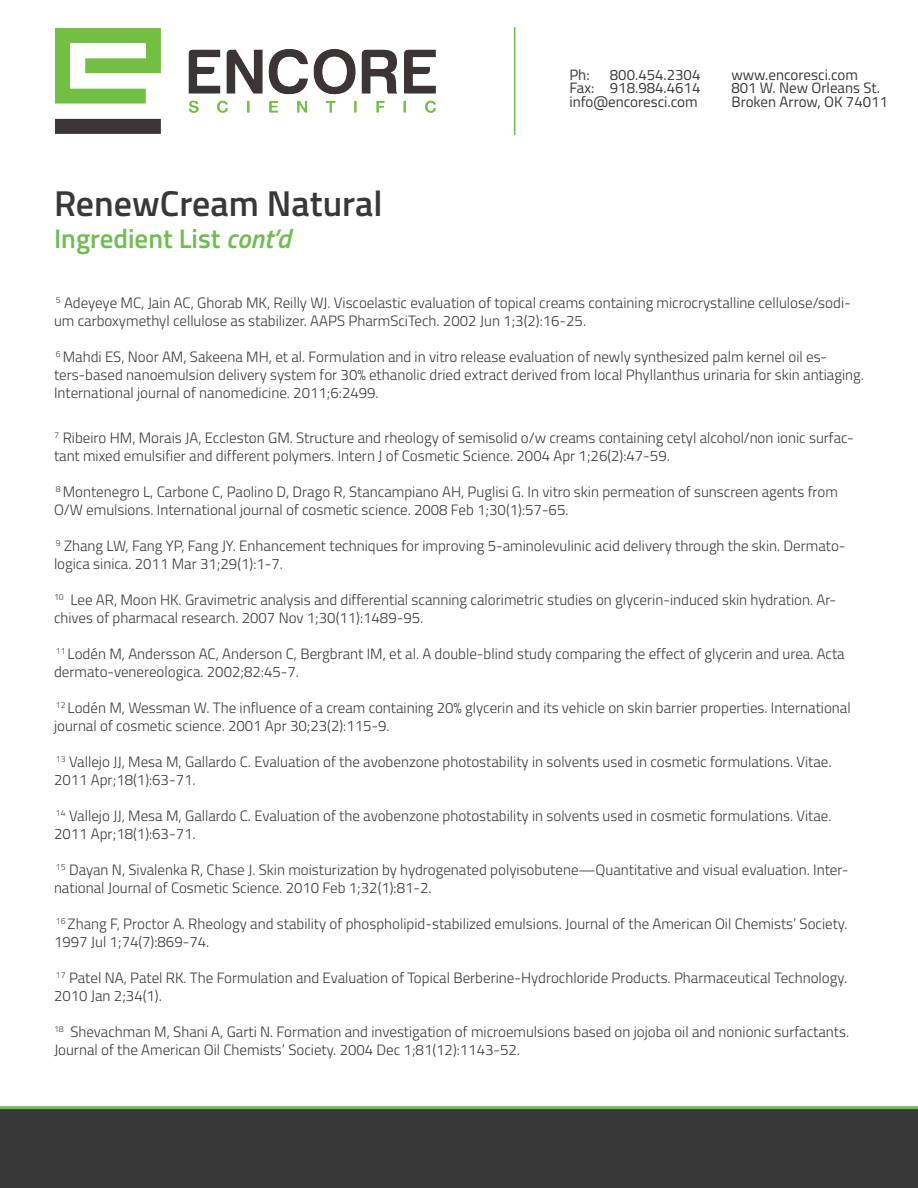
<style>
.page{position:relative;width:918px;height:1188px;background:#fff}
.page>*{position:absolute;margin:0;border:0;box-sizing:border-box;transform-origin:0 0}
.t1{font:600 36px "Titillium";color:#373837}
.t2{font:600 27px "Titillium";color:#70bc52}
.t3{font:300 15px/18px "Titillium";color:#373837}
.t4{font:15px/13.5px "Titillium";color:#373837}
.s1{font-style:italic}
</style>
<div class="page">
<img style="left:55px;top:29px;width:381px;height:104px">
<hr style="left:514px;top:27px;width:1px;height:108px;background:#70bc52">
<div style="left:0;top:1109px;width:918px;height:79px;background:#373837"></div>
<hr style="left:0;top:1106px;width:918px;height:3px;background:#70bc52">
<p class="t1" style="left:54px;top:176px;width:330px">RenewCream Natural</p>
<p class="t2" style="left:54px;top:219px;width:238px">Ingredient List <span class="s1">cont’d</span></p>
<p class="t4" style="left:569px;top:67px;width:130px">Ph:<br>Fax: info@encoresci.com</p>
<p class="t4" style="left:731px;top:67px;width:158px">www.encoresci.com<br>801 W. New Orleans St.<br>Broken Arrow, OK 74011</p>
<p class="t4" style="left:610px;top:67px;width:92px">800.454.2304</p>
<p class="t4" style="left:610px;top:81px;width:92px">918.984.4614</p>
<p class="t3" style="left:54px;top:293px;width:798px"><sup>5</sup> Adeyeye MC, Jain AC, Ghorab MK, Reilly WJ. Viscoelastic evaluation of topical creams containing microcrystalline cellulose/sodi&shy;um carboxymethyl cellulose as stabilizer. AAPS PharmSciTech. 2002 Jun 1;3(2):16-25.</p>
<p class="t3" style="left:54px;top:347px;width:811px"><sup>6</sup> Mahdi ES, Noor AM, Sakeena MH, et al. Formulation and in vitro release evaluation of newly synthesized palm kernel oil es&shy;ters-based nanoemulsion delivery system for 30% ethanolic dried extract derived from local Phyllanthus urinaria for skin antiaging.<br>International journal of nanomedicine. 2011;6:2499.</p>
<p class="t3" style="left:54px;top:428px;width:801px"><sup>7</sup> Ribeiro HM, Morais JA, Eccleston GM. Structure and rheology of semisolid o/w creams containing cetyl alcohol/non‐ionic surfac&shy;tant mixed emulsifier and different polymers. Intern J of Cosmetic Science. 2004 Apr 1;26(2):47-59.</p>
<p class="t3" style="left:54px;top:482px;width:785px"><sup>8</sup> Montenegro L, Carbone C, Paolino D, Drago R, Stancampiano AH, Puglisi G. In vitro skin permeation of sunscreen agents from<br>O/W emulsions. International journal of cosmetic science. 2008 Feb 1;30(1):57-65.</p>
<p class="t3" style="left:54px;top:536px;width:793px"><sup>9</sup> Zhang LW, Fang YP, Fang JY. Enhancement techniques for improving 5-aminolevulinic acid delivery through the skin. Dermato&shy;logica sinica. 2011 Mar 31;29(1):1-7.</p>
<p class="t3" style="left:54px;top:590px;width:784px"><sup>10</sup> Lee AR, Moon HK. Gravimetric analysis and differential scanning calorimetric studies on glycerin-induced skin hydration. Ar&shy;chives of pharmacal research. 2007 Nov 1;30(11):1489-95.</p>
<p class="t3" style="left:54px;top:644px;width:792px"><sup>11</sup> Lodén M, Andersson AC, Anderson C, Bergbrant IM, et al. A double-blind study comparing the effect of glycerin and urea. Acta dermato-venereologica. 2002;82:45-7.</p>
<p class="t3" style="left:54px;top:698px;width:798px"><sup>12</sup> Lodén M, Wessman W. The influence of a cream containing 20% glycerin and its vehicle on skin barrier properties. International journal of cosmetic science. 2001 Apr 30;23(2):115-9.</p>
<p class="t3" style="left:54px;top:752px;width:779px"><sup>13</sup> Vallejo JJ, Mesa M, Gallardo C. Evaluation of the avobenzone photostability in solvents used in cosmetic formulations. Vitae.<br>2011 Apr;18(1):63-71.</p>
<p class="t3" style="left:54px;top:806px;width:779px"><sup>14</sup> Vallejo JJ, Mesa M, Gallardo C. Evaluation of the avobenzone photostability in solvents used in cosmetic formulations. Vitae.<br>2011 Apr;18(1):63-71.</p>
<p class="t3" style="left:54px;top:860px;width:796px"><sup>15</sup> Dayan N, Sivalenka R, Chase J. Skin moisturization by hydrogenated polyisobutene—Quantitative and visual evaluation. Inter&shy;national Journal of Cosmetic Science. 2010 Feb 1;32(1):81-2.</p>
<p class="t3" style="left:54px;top:914px;width:795px"><sup>16</sup> Zhang F, Proctor A. Rheology and stability of phospholipid-stabilized emulsions. Journal of the American Oil Chemists’ Society.<br>1997 Jul 1;74(7):869-74.</p>
<p class="t3" style="left:54px;top:968px;width:795px"><sup>17</sup> Patel NA, Patel RK. The Formulation and Evaluation of Topical Berberine-Hydrochloride Products. Pharmaceutical Technology.<br>2010 Jan 2;34(1).</p>
<p class="t3" style="left:54px;top:1022px;width:797px"><sup>18</sup> Shevachman M, Shani A, Garti N. Formation and investigation of microemulsions based on jojoba oil and nonionic surfactants.<br>Journal of the American Oil Chemists’ Society. 2004 Dec 1;81(12):1143-52.</p>
</div>
